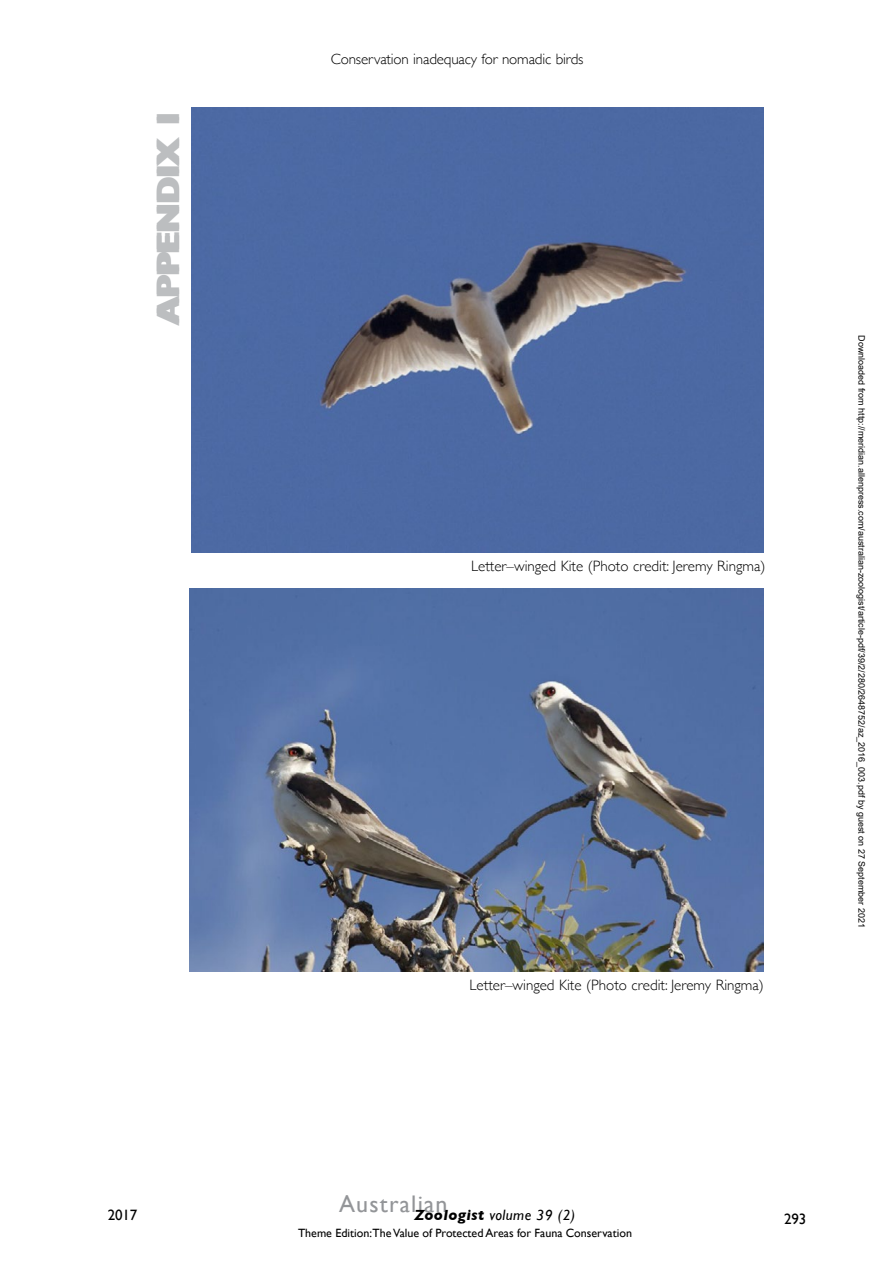
<style>
.page{position:relative;width:893px;height:1263px;background:#fff}
.page>*{position:absolute;margin:0;border:0;box-sizing:border-box;transform-origin:0 0}
.t1{font:700 33px "Gill Sans";letter-spacing:-.025em;color:#bcbec0}
.t2{font:24px "Gill Sans";letter-spacing:.05em;color:#939598}
.t3{font:300 15px "Gill Sans";color:#000}
.t4{font:italic 15px "Gill Sans";letter-spacing:.025em;color:#000}
.t5{font:15px "Gill Sans";letter-spacing:-.01em;color:#000}
.t6{font:12px "Gill Sans";color:#000}
.t7{font:9px "Arial";color:#000}
.s1{font-weight:700}
</style>
<div class="page">
<img style="left:191px;top:108px;width:573px;height:444px">
<img style="left:190px;top:588px;width:574px;height:383px">
<h1 class="t1" style="left:142px;top:326px;width:217px;rotate:-90deg">APPENDIX 1</h1>
<h3 class="t3" style="left:331px;top:48px;width:254px">Conservation inadequacy for nomadic birds</h3>
<h3 class="t3" style="left:471px;top:554px;width:296px">Letter–winged Kite (Photo credit: Jeremy Ringma)</h3>
<h3 class="t3" style="left:470px;top:973px;width:296px">Letter–winged Kite (Photo credit: Jeremy Ringma)</h3>
<p class="t7" style="left:865px;top:335px;width:594px;rotate:90deg">Downloaded from http://meridian.allenpress.com/australian-zoologist/article-pdf/39/2/280/2648752/az_2016_003.pdf by guest on 27 September 2021</p>
<h2 class="t2" style="left:339px;top:1189px;width:110px">Australian</h2>
<h3 class="t4" style="left:414px;top:1207px;width:162px"><span class="s1">Zoologist</span> volume 39 (2)</h3>
<h3 class="t6" style="left:298px;top:1226px;width:335px">Theme Edition:The Value of Protected Areas for Fauna Conservation</h3>
<h3 class="t5" style="left:108px;top:1206px;width:31px">2017</h3>
<h3 class="t5" style="left:784px;top:1210px;width:24px">293</h3>
</div>
